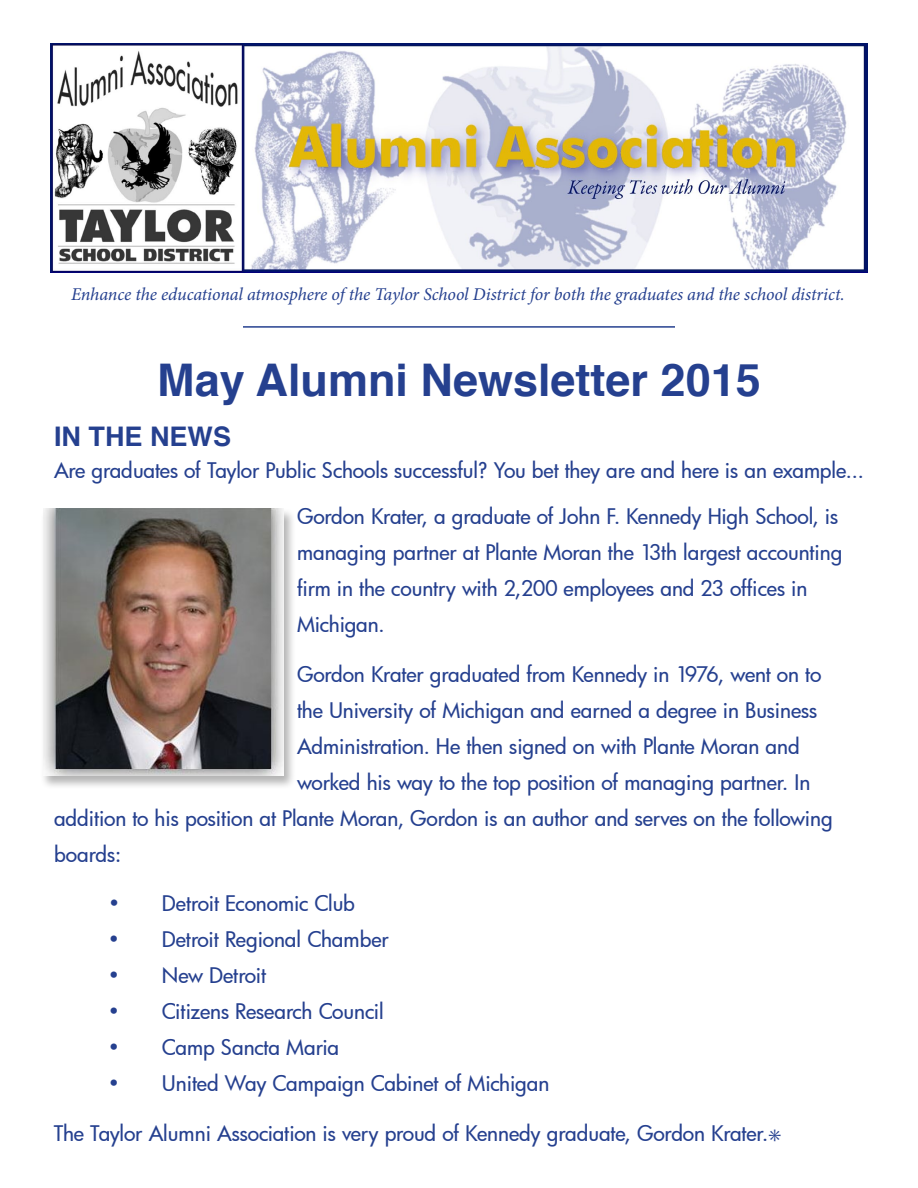
<style>
.page{position:relative;width:918px;height:1188px;background:#fff}
.page>*{position:absolute;margin:0;border:0;box-sizing:border-box;transform-origin:0 0}
.t1{font:700 45px "Helvetica";color:#25408f}
.t2{font:700 27px "Helvetica";color:#25408f}
.t3{font:21px/36px "Futura Md";letter-spacing:-.005em;color:#25408f}
.t4{font:italic 18px "Minion Pro";letter-spacing:-.01em;color:#25408f}
.s1{font-family:"Minion Pro"}
</style>
<div class="page">
<div style="left:41px;top:507px;width:255px;height:283px;background:#000;opacity:.3"></div>
<img style="left:43px;top:508px;width:240px;height:267px">
<hr style="left:243px;top:326px;width:432px;height:2px;background:#25408f">
<img style="left:51px;top:43px;width:816px;height:229px">
<p class="t4" style="left:71px;top:282px;width:775px">Enhance the educational atmosphere of the Taylor School District for both the graduates and the school district.</p>
<h1 class="t1" style="left:157px;top:343px;width:605px">May Alumni Newsletter 2015</h1>
<p class="t2" style="left:54px;top:414px;width:179px">In the News</p>
<p class="t3" style="left:54px;top:452px;width:811px">Are graduates of Taylor Public Schools successful? You bet they are and here is an example...</p>
<p class="t3" style="left:297px;top:498px;width:547px">Gordon Krater, a graduate of John F. Kennedy High School, is managing partner at Plante Moran the 13th largest accounting firm in the country with 2,200 employees and 23 offices in Michigan.</p>
<p class="t3" style="left:297px;top:656px;width:526px">Gordon Krater graduated from Kennedy in 1976, went on to</p>
<p class="t3" style="left:297px;top:692px;width:522px">the University of Michigan and earned a degree in Business</p>
<p class="t3" style="left:297px;top:728px;width:504px">Administration. He then signed on with Plante Moran and</p>
<p class="t3" style="left:297px;top:764px;width:515px">worked his way to the top position of managing partner. In</p>
<p class="t3" style="left:54px;top:800px;width:780px">addition to his position at Plante Moran, Gordon is an author and serves on the following</p>
<p class="t3" style="left:54px;top:836px;width:69px">boards:</p>
<p class="t3" style="left:108px;top:885px;width:248px">• Detroit Economic Club</p>
<p class="t3" style="left:108px;top:921px;width:282px">• Detroit Regional Chamber</p>
<p class="t3" style="left:108px;top:957px;width:160px">• New Detroit</p>
<p class="t3" style="left:108px;top:993px;width:277px">• Citizens Research Council</p>
<p class="t3" style="left:108px;top:1029px;width:233px">• Camp Sancta Maria</p>
<p class="t3" style="left:108px;top:1065px;width:443px">• United Way Campaign Cabinet of Michigan</p>
<p class="t3" style="left:54px;top:1115px;width:729px">The Taylor Alumni Association is very proud of Kennedy graduate, Gordon Krater.<span class="s1">✳</span></p>
</div>
